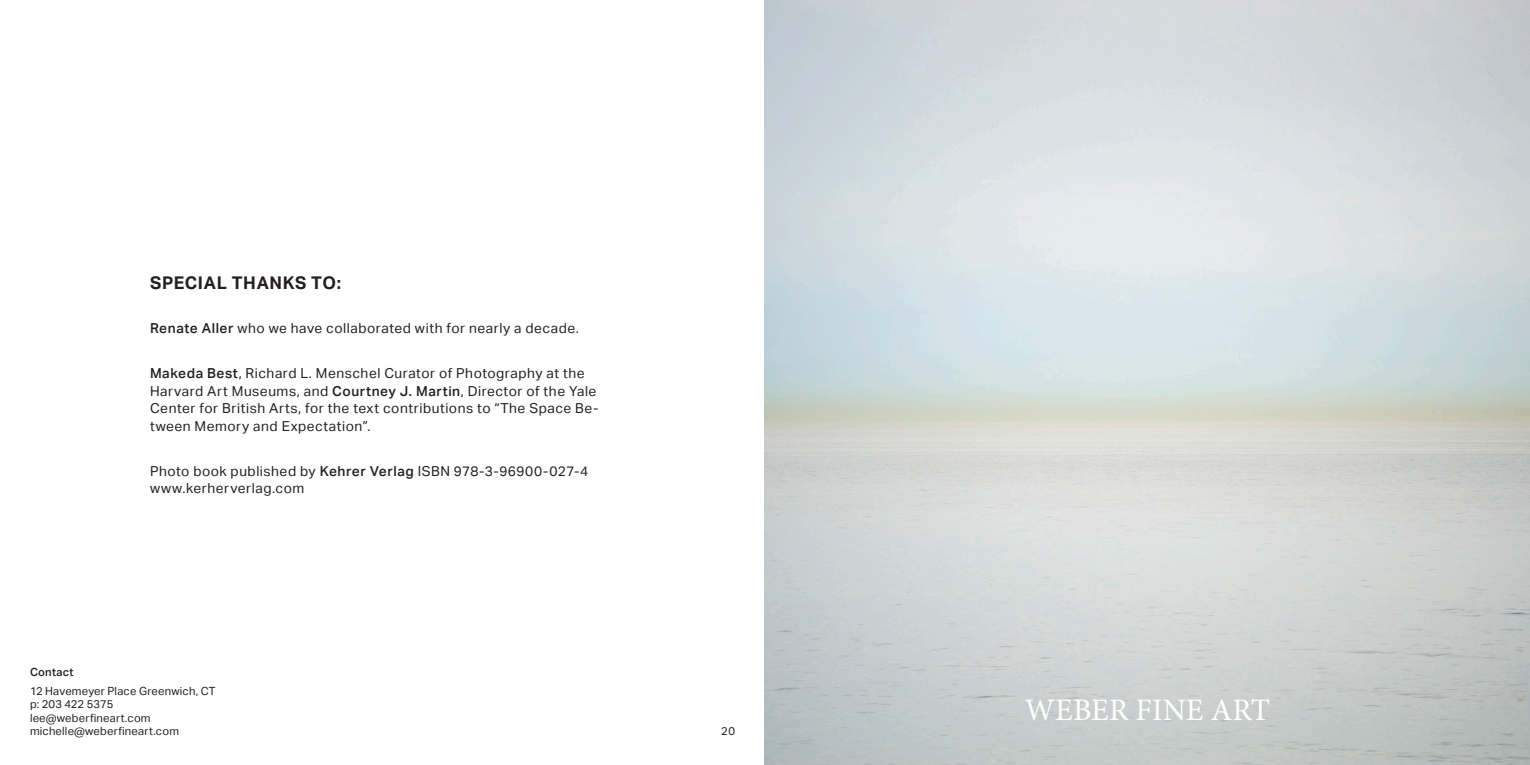
<style>
.page{position:relative;width:1530px;height:765px;background:#fff}
.page>*{position:absolute;margin:0;border:0;box-sizing:border-box;transform-origin:0 0}
.t1{font:31.25px "Minion Pro";color:#fff}
.t2{font:700 17.5px "Aktiv Grotesk";letter-spacing:.04em;color:#231f20}
.t3{font:13.75px/17.5px "Aktiv Grotesk";letter-spacing:.04em;color:#231f20}
.t4{font:11.25px/13.5px "Aktiv Grotesk";letter-spacing:.015em;color:#231f20}
.t5{font:500 11.25px "Aktiv Grotesk";letter-spacing:.02em;color:#231f20}
.s1{font-weight:500}
</style>
<div class="page">
<p class="t2" style="left:150px;top:271px;width:193px">SPECIAL THANKS TO:</p>
<p class="t3" style="left:150px;top:319px;width:430px"><span class="s1">Renate Aller</span> who we have collaborated with for nearly a decade.</p>
<p class="t3" style="left:150px;top:364px;width:450px"><span class="s1">Makeda Best</span>, Richard L. Menschel Curator of Photography at the Harvard Art Museums, and <span class="s1">Courtney J. Martin</span>, Director of the Yale Center for British Arts, for the text contributions to “The Space Be&shy;tween Memory and Expectation”.</p>
<p class="t3" style="left:150px;top:462px;width:440px">Photo book published by <span class="s1">Kehrer Verlag</span> ISBN 978-3-96900-027-4 www.kerherverlag.com</p>
<p class="t5" style="left:30px;top:664px;width:45px">Contact</p>
<p class="t4" style="left:30px;top:683px;width:187px">12 Havemeyer Place Greenwich, CT p: 203 422 5375 lee@weberfineart.com michelle@weberfineart.com</p>
<p class="t4" style="left:721px;top:724px;width:15px">20</p>
<h1 class="t1" style="left:1025px;top:689px;width:247px">WEBER FINE ART</h1>
</div>
